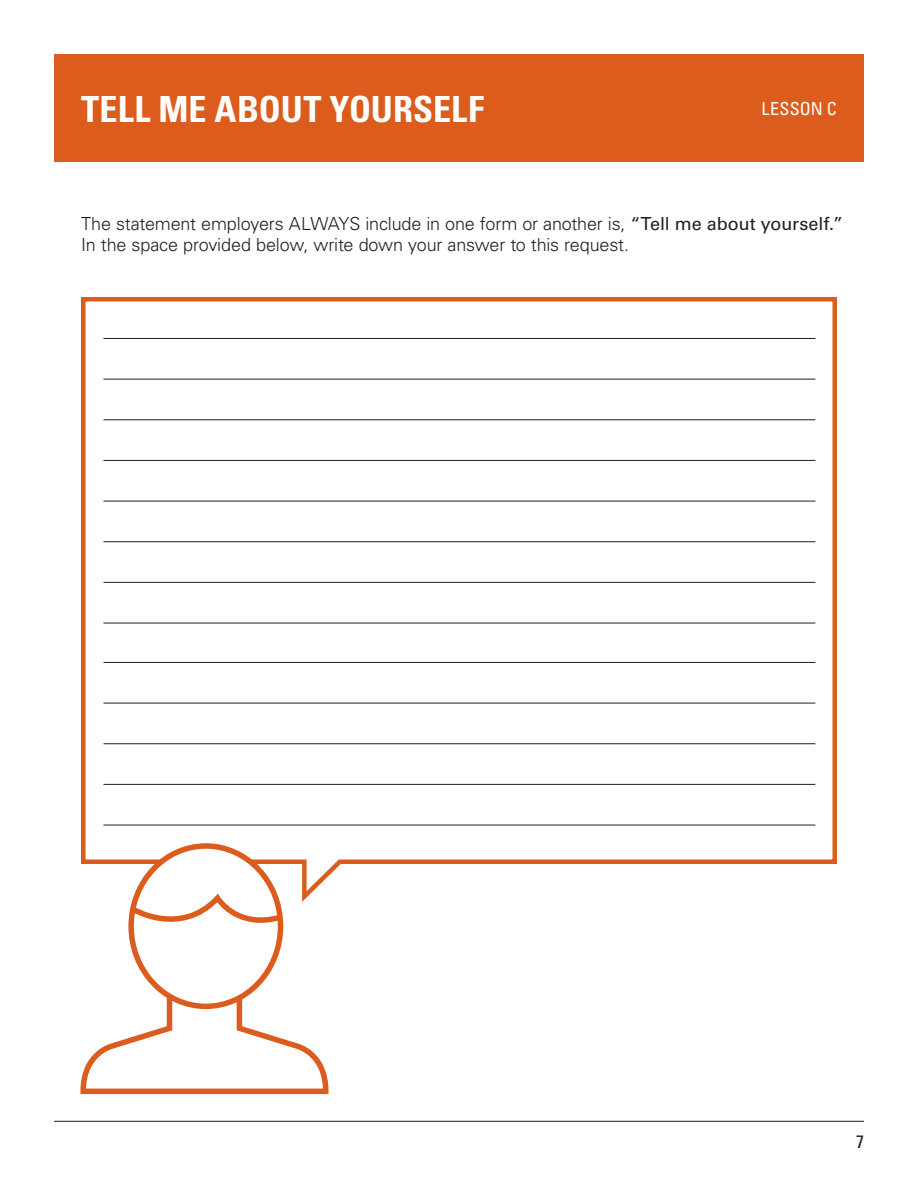
<style>
.page{position:relative;width:918px;height:1188px;background:#fff}
.page>*{position:absolute;margin:0;border:0;box-sizing:border-box;transform-origin:0 0}
.t1{font:700 condensed 36px "Univers";letter-spacing:.005em;color:#fff}
.Tip_Sheet_-_Body_Tex{font:300 18px/21.6px "Univers";letter-spacing:-.01em;color:#231f20}
.t2{font:condensed 18px "Univers";letter-spacing:.02em;color:#fff}
.t3{font:condensed 18px "Univers";color:#231f20}
.s1{font-weight:400}
</style>
<div class="page">
<hr style="left:54px;top:1121px;width:810px;height:1px;background:#231f20">
<div style="left:54px;top:54px;width:810px;height:108px;background:#db5c1c"></div>
<svg style="left:81px;top:297px;width:756px;height:577px"></svg>
<svg style="left:80px;top:841px;width:251px;height:254px"></svg>
<p class="t1" style="left:81px;top:87px;width:405px">TELL ME ABOUT YOURSELF</p>
<p class="t2" style="left:761px;top:97px;width:77px">LESSON C</p>
<p class="Tip_Sheet_-_Body_Tex" style="left:81px;top:212px;width:764px">The statement employers ALWAYS include in one form or another is, <span class="s1">“Tell me about yourself.”<br></span>In the space provided below, write down your answer to this request.</p>
<p class="t3" style="left:856px;top:1130px;width:9px">7</p>
</div>
